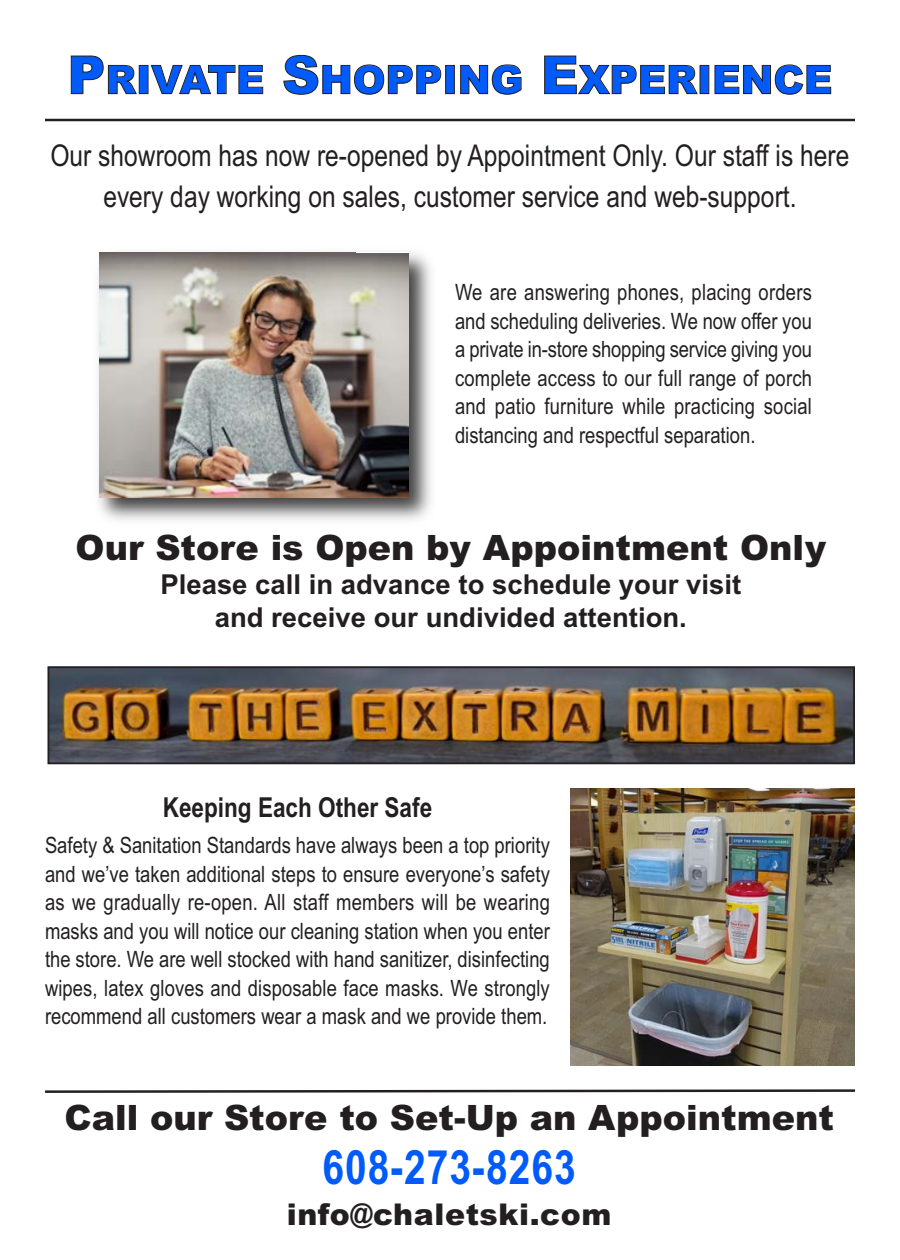
<style>
.page{position:relative;width:900px;height:1260px;background:#fff}
.page>*{position:absolute;margin:0;border:0;box-sizing:border-box;transform-origin:0 0}
.t1{font:700 47.5px "Arial Narrow";letter-spacing:.02em;color:#005bfa}
.t2{font:900 39.5px "Arial";color:#005bfa}
.t3{font:900 35px "Arial";color:#231f20}
.t4{font:30px/41px "Arial Narrow";color:#231f20;text-align:center}
.t5{font:900 30px "Arial";letter-spacing:.02em;color:#231f20}
.t6{font:700 27.5px/33.5px "Arial";color:#231f20;text-align:center}
.t7{font:700 27.5px "Arial Narrow";color:#231f20}
.t8{font:22.5px/28.5px "Arial Narrow";color:#231f20;text-align:justify}
.s1{font-size:52.5px}
</style>
<div class="page">
<img style="left:98px;top:253px;width:333px;height:268px">
<img style="left:99px;top:252px;width:310px;height:246px">
<svg style="left:45px;top:1089px;width:811px;height:4px"></svg>
<hr style="left:45px;top:119px;width:810px;height:2px;background:#231f20">
<img style="left:51px;top:669px;width:801px;height:92px">
<div style="left:48px;top:666px;width:807px;height:98px;border:2px solid #231f20"></div>
<img style="left:570px;top:789px;width:284px;height:277px">
<p class="t2" style="left:67px;top:57px;width:767px"><span class="s1">P</span>RIVATE <span class="s1">S</span>HOPPING <span class="s1">E</span>XPERIENCE</p>
<p class="t4" style="left:50px;top:138px;width:801px">Our showroom has now re-opened by Appointment Only. Our staff is here every day working on sales, customer service and web-support.</p>
<p class="t8" style="left:455px;top:280px;width:359px">We are answering phones, placing orders and scheduling deliveries. We now offer you a private in-store shopping service giving you complete access to our full range of porch and patio furniture while practicing social distancing and respectful separation.</p>
<p class="t3" style="left:76px;top:528px;width:752px">Our Store is Open by Appointment Only</p>
<p class="t6" style="left:160px;top:567px;width:582px">Please call in advance to schedule your visit and receive our undivided attention.</p>
<p class="t7" style="left:163px;top:792px;width:271px">Keeping Each Other Safe</p>
<p class="t8" style="left:45px;top:833px;width:506px">Safety &amp; Sanitation Standards have always been a top priority and we’ve taken additional steps to ensure everyone’s safety as we gradually re-open. All staff members will be wearing masks and you will notice our cleaning station when you enter the store. We are well stocked with hand sanitizer, disinfecting wipes, latex gloves and disposable face masks. We strongly recommend all customers wear a mask and we provide them.</p>
<p class="t3" style="left:65px;top:1098px;width:771px">Call our Store to Set-Up an Appointment</p>
<p class="t1" style="left:323px;top:1140px;width:255px">608-273-8263</p>
<p class="t5" style="left:287px;top:1197px;width:326px">info@chaletski.com</p>
</div>
